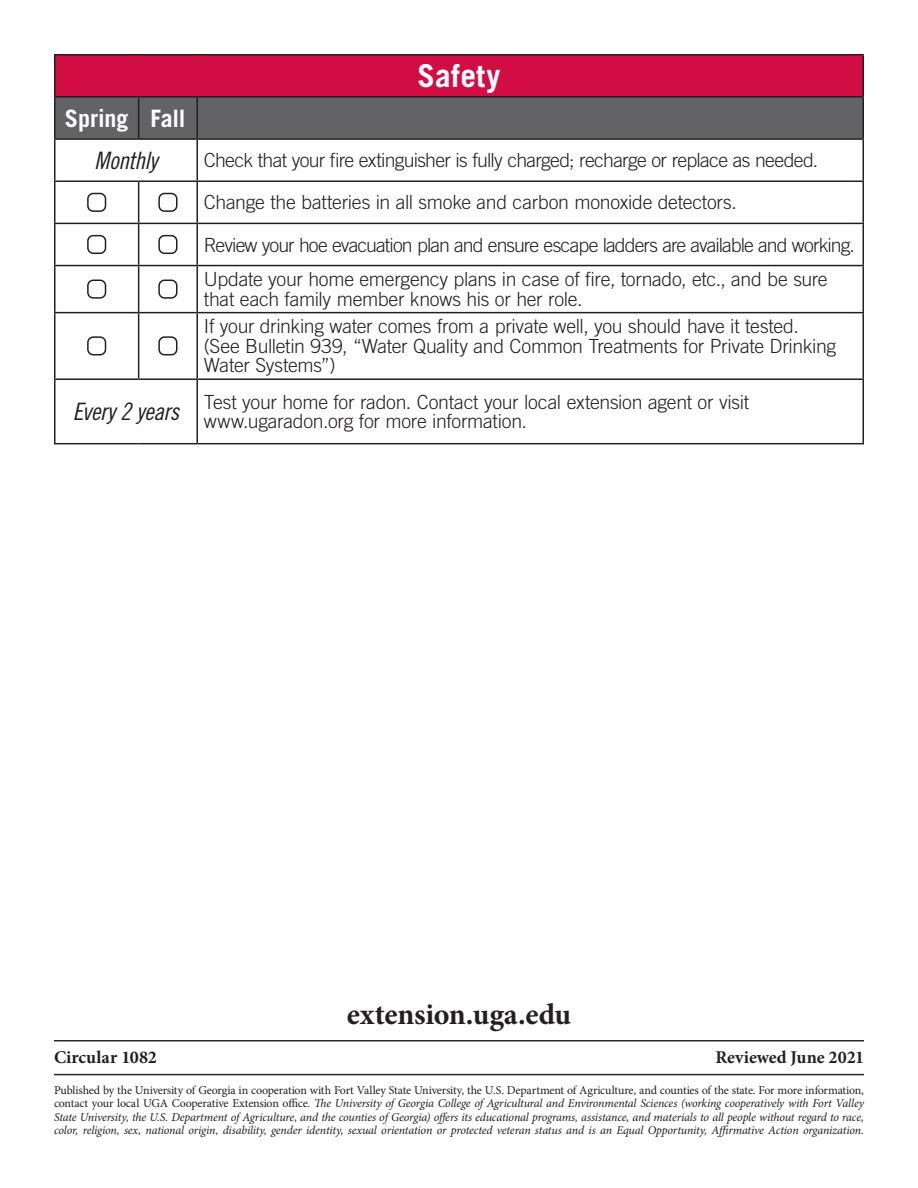
<style>
.page{position:relative;width:918px;height:1188px;background:#fff}
.page>*{position:absolute;margin:0;border:0;box-sizing:border-box;transform-origin:0 0}
.t1{font:700 31.5px "Trade Gothic LT Std";letter-spacing:.015em;color:#fff}
.t2{font:700 30px "Minion Pro";letter-spacing:-.01em;color:#231f20}
.t3{font:24px "Trade Gothic LT Std Cn 18 Obl";letter-spacing:-.015em;color:#231f20}
.t4{font:700 24px "Trade Gothic LT Std";letter-spacing:-.01em;color:#fff}
.t5{font:300 19.5px/19.5px "Trade Gothic LT Std";letter-spacing:-.02em;color:#231f20}
.t6{font:700 18px "Minion Pro";color:#231f20}
.t7{font:italic 12px/13.5px "Minion Pro";letter-spacing:-.015em;color:#231f20;text-align:justify}
.s1{font-style:normal}
</style>
<div class="page">
<div style="left:55px;top:55px;width:808px;height:42px;background:#d20d44"></div>
<div style="left:56px;top:98px;width:806px;height:40px;background:#636366"></div>
<hr style="left:54px;top:54px;width:85px;height:2px;background:#231f20">
<hr style="left:54px;top:55px;width:2px;height:41px;background:#231f20">
<hr style="left:139px;top:54px;width:58px;height:2px;background:#231f20">
<hr style="left:197px;top:54px;width:667px;height:2px;background:#231f20">
<hr style="left:862px;top:55px;width:2px;height:41px;background:#231f20">
<hr style="left:54px;top:96px;width:85px;height:2px;background:#231f20">
<hr style="left:54px;top:98px;width:2px;height:40px;background:#231f20">
<hr style="left:139px;top:96px;width:58px;height:2px;background:#231f20">
<hr style="left:138px;top:98px;width:1px;height:40px;background:#231f20">
<hr style="left:197px;top:96px;width:667px;height:2px;background:#231f20">
<hr style="left:196px;top:98px;width:2px;height:40px;background:#231f20">
<hr style="left:862px;top:98px;width:2px;height:40px;background:#231f20">
<hr style="left:54px;top:138px;width:85px;height:2px;background:#231f20">
<hr style="left:54px;top:140px;width:2px;height:40px;background:#231f20">
<hr style="left:139px;top:138px;width:58px;height:2px;background:#231f20">
<hr style="left:197px;top:138px;width:667px;height:2px;background:#231f20">
<hr style="left:196px;top:140px;width:2px;height:40px;background:#231f20">
<hr style="left:862px;top:140px;width:2px;height:40px;background:#231f20">
<hr style="left:54px;top:180px;width:85px;height:2px;background:#231f20">
<hr style="left:54px;top:182px;width:2px;height:41px;background:#231f20">
<hr style="left:139px;top:180px;width:58px;height:2px;background:#231f20">
<hr style="left:138px;top:182px;width:1px;height:41px;background:#231f20">
<hr style="left:197px;top:180px;width:667px;height:2px;background:#231f20">
<hr style="left:196px;top:182px;width:2px;height:41px;background:#231f20">
<hr style="left:862px;top:182px;width:2px;height:41px;background:#231f20">
<hr style="left:54px;top:223px;width:85px;height:1px;background:#231f20">
<hr style="left:54px;top:224px;width:2px;height:41px;background:#231f20">
<hr style="left:139px;top:223px;width:58px;height:1px;background:#231f20">
<hr style="left:138px;top:224px;width:1px;height:41px;background:#231f20">
<hr style="left:197px;top:223px;width:667px;height:1px;background:#231f20">
<hr style="left:196px;top:224px;width:2px;height:41px;background:#231f20">
<hr style="left:862px;top:224px;width:2px;height:41px;background:#231f20">
<hr style="left:54px;top:265px;width:85px;height:1px;background:#231f20">
<hr style="left:54px;top:266px;width:2px;height:46px;background:#231f20">
<hr style="left:139px;top:265px;width:58px;height:1px;background:#231f20">
<hr style="left:138px;top:266px;width:1px;height:46px;background:#231f20">
<hr style="left:197px;top:265px;width:667px;height:1px;background:#231f20">
<hr style="left:196px;top:266px;width:2px;height:46px;background:#231f20">
<hr style="left:862px;top:266px;width:2px;height:46px;background:#231f20">
<hr style="left:54px;top:312px;width:85px;height:1px;background:#231f20">
<hr style="left:54px;top:313px;width:2px;height:65px;background:#231f20">
<hr style="left:139px;top:312px;width:58px;height:1px;background:#231f20">
<hr style="left:138px;top:313px;width:1px;height:65px;background:#231f20">
<hr style="left:197px;top:312px;width:667px;height:1px;background:#231f20">
<hr style="left:196px;top:313px;width:2px;height:65px;background:#231f20">
<hr style="left:862px;top:313px;width:2px;height:65px;background:#231f20">
<hr style="left:54px;top:378px;width:85px;height:2px;background:#231f20">
<hr style="left:54px;top:380px;width:2px;height:63px;background:#231f20">
<hr style="left:139px;top:378px;width:58px;height:2px;background:#231f20">
<hr style="left:197px;top:378px;width:667px;height:2px;background:#231f20">
<hr style="left:196px;top:380px;width:2px;height:63px;background:#231f20">
<hr style="left:862px;top:380px;width:2px;height:63px;background:#231f20">
<hr style="left:54px;top:443px;width:85px;height:1px;background:#231f20">
<hr style="left:139px;top:443px;width:58px;height:1px;background:#231f20">
<hr style="left:197px;top:443px;width:667px;height:1px;background:#231f20">
<div style="left:87px;top:193px;width:19px;height:19px;border:2px solid #231f20;border-radius:5px"></div>
<div style="left:158px;top:193px;width:20px;height:19px;border:2px solid #231f20;border-radius:5px"></div>
<div style="left:87px;top:235px;width:19px;height:19px;border:2px solid #231f20;border-radius:5px"></div>
<div style="left:158px;top:235px;width:20px;height:19px;border:2px solid #231f20;border-radius:5px"></div>
<div style="left:87px;top:280px;width:19px;height:19px;border:2px solid #231f20;border-radius:5px"></div>
<div style="left:158px;top:280px;width:20px;height:19px;border:2px solid #231f20;border-radius:5px"></div>
<div style="left:87px;top:336px;width:19px;height:19px;border:2px solid #231f20;border-radius:5px"></div>
<div style="left:158px;top:336px;width:20px;height:19px;border:2px solid #231f20;border-radius:5px"></div>
<hr style="left:54px;top:1040px;width:810px;height:1px;background:#2d272b">
<hr style="left:54px;top:1074px;width:810px;height:1px;background:#2d272b">
<h1 class="t1" style="left:418px;top:57px;width:84px">Safety</h1>
<h3 class="t4" style="left:65px;top:103px;width:122px">Spring Fall</h3>
<h3 class="t3" style="left:95px;top:146px;width:64px">Monthly</h3>
<h3 class="t5" style="left:204px;top:139px;width:653px;line-height:42.2px">Check that your fire extinguisher is fully charged; recharge or replace as needed.<br>Change the batteries in all smoke and carbon monoxide detectors.<br>Review your hoe evacuation plan and ensure escape ladders are available and working.</h3>
<h3 class="t5" style="left:204px;top:269px;width:625px">Update your home emergency plans in case of fire, tornado, etc., and be sure that each family member knows his or her role.</h3>
<h3 class="t5" style="left:204px;top:317px;width:634px">If your drinking water comes from a private well, you should have it tested. (See Bulletin 939, “Water Quality and Common Treatments for Private Drinking<br>Water Systems”)</h3>
<h3 class="t3" style="left:73px;top:397px;width:108px">Every 2 years</h3>
<h3 class="t5" style="left:204px;top:392px;width:547px">Test your home for radon. Contact your local extension agent or visit www.ugaradon.org for more information.</h3>
<h2 class="t2" style="left:347px;top:993px;width:226px">extension.uga.edu</h2>
<h3 class="t6" style="left:54px;top:1045px;width:104px">Circular 1082</h3>
<h3 class="t6" style="left:716px;top:1045px;width:150px">Reviewed June 2021</h3>
<p class="t7" style="left:54px;top:1083px;width:812px"><span class="s1">Published by the University of Georgia in cooperation with Fort Valley State University, the U.S. Department of Agriculture, and counties of the state. For more information, contact your local UGA Cooperative Extension office.</span> The University of Georgia College of Agricultural and Environmental Sciences (working cooperatively with Fort Valley State University, the U.S. Department of Agriculture, and the counties of Georgia) offers its educational programs, assistance, and materials to all people without regard to race, color, religion, sex, national origin, disability, gender identity, sexual orientation or protected veteran status and is an Equal Opportunity, Affirmative Action organization.</p>
</div>
